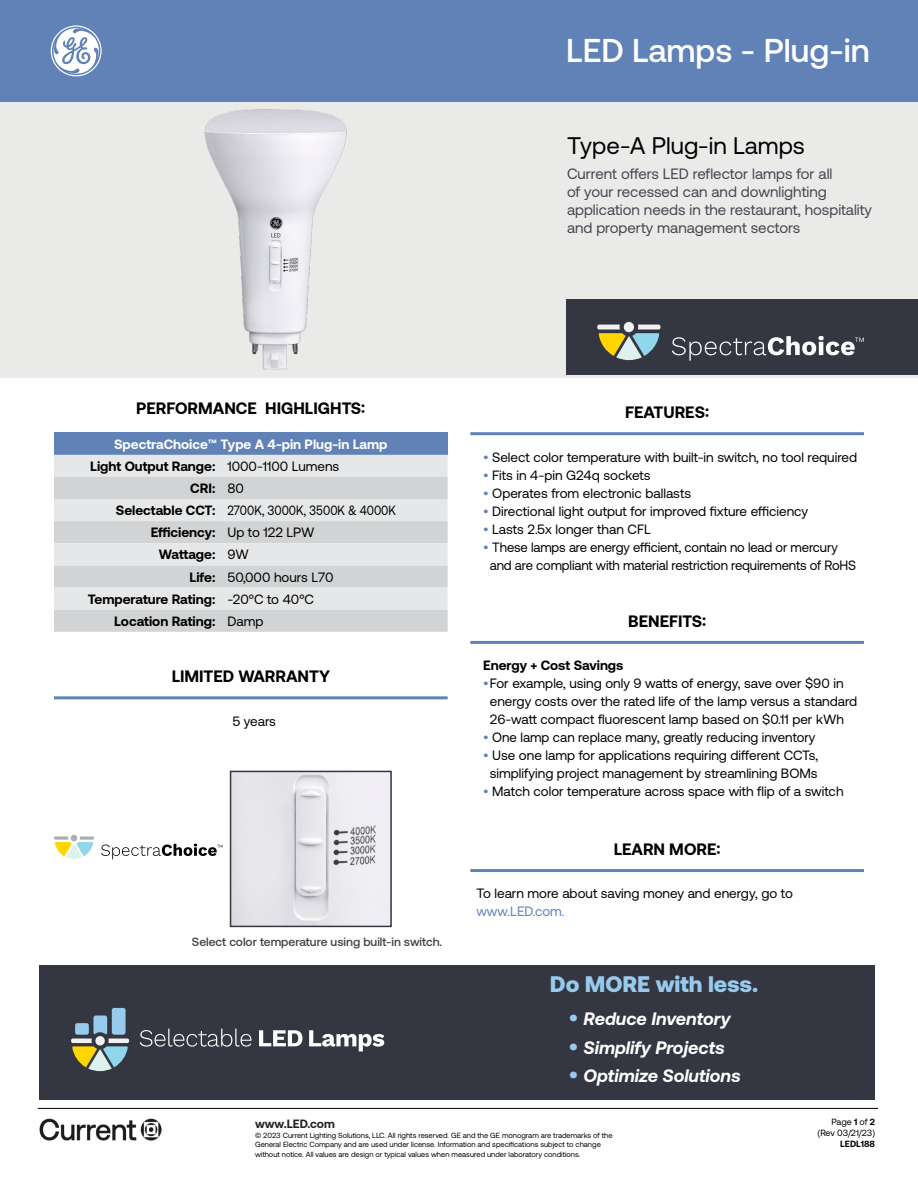
<style>
.page{position:relative;width:918px;height:1188px;background:#fff}
.page>*{position:absolute;margin:0;border:0;box-sizing:border-box;transform-origin:0 0}
.t1{font:500 33px "Aeonik";color:#fff}
.t2{font:24px "Aeonik";color:#000}
.t3{font:900 22.5px "Aeonik";color:#97caed}
.t4{font:italic 700 18px "Aeonik";color:#fff}
.t5{font:700 16.5px "Aeonik";color:#000}
.t6{font:15px/18px "Aeonik";color:#434750}
.t7{font:13.5px/18px "Aeonik";color:#000}
.t8{font:700 13.5px "Aeonik";color:#000}
.t9{font:13.5px/18px "Aeonik";color:#000;scale:.95 1}
.t10{font:13.5px "Aeonik";color:#000;scale:.86 1}
.t11{font:700 13.5px "Aeonik";color:#fff}
.t12{font:13.5px "Aeonik";color:#6082b7}
.t13{font:500 12px "Aeonik";color:#414042}
.t14{font:700 12px "Aeonik";letter-spacing:-.005em;color:#202322}
.t15{font:9px/10.8px "Aeonik";letter-spacing:-.005em;color:#000;text-align:right}
.t16{font:700 9px "Aeonik";color:#000}
.t17{font:7.5px/9.8px "Aeonik";color:#000}
.s1{font-weight:400}
.s2{font-weight:700}
.s3{color:#6082b7}
.s4{font-style:normal;font-size:21px;color:#97caed}
</style>
<div class="page">
<div style="left:0;top:0;width:918px;height:378px;background:#eaeae8"></div>
<div style="left:0;top:0;width:918px;height:102px;background:#6082b7"></div>
<svg style="left:51px;top:25px;width:51px;height:51px"></svg>
<hr style="left:38px;top:1108px;width:840px;height:1px;background:#000">
<img style="left:40px;top:1119px;width:122px;height:21px">
<div style="left:567px;top:299px;width:351px;height:76px;background:#343741"></div>
<svg style="left:672px;top:336px;width:192px;height:25px"></svg>
<div style="left:624px;top:322px;width:10px;height:10px;background:#f1f1f2;border-radius:50%"></div>
<svg style="left:597px;top:325px;width:64px;height:35px"></svg>
<img style="left:204px;top:109px;width:143px;height:261px">
<div style="left:40px;top:966px;width:835px;height:134px;background:#343741"></div>
<svg style="left:140px;top:1029px;width:111px;height:18px"></svg>
<svg style="left:259px;top:1030px;width:43px;height:16px"></svg>
<svg style="left:309px;top:1030px;width:75px;height:21px"></svg>
<div style="left:112px;top:1008px;width:14px;height:27px;background:#97caed;border-radius:2px"></div>
<svg style="left:71px;top:1016px;width:58px;height:55px"></svg>
<img style="left:233px;top:774px;width:156px;height:150px">
<div style="left:230px;top:771px;width:162px;height:156px;border:2px solid #343741"></div>
<svg style="left:101px;top:844px;width:121px;height:15px"></svg>
<svg style="left:54px;top:835px;width:40px;height:24px"></svg>
<hr style="left:470px;top:869px;width:394px;height:3px;background:#6082b7">
<hr style="left:54px;top:696px;width:394px;height:3px;background:#6082b7">
<div style="left:54px;top:432px;width:394px;height:23px;background:#6082b7"></div>
<svg style="left:54px;top:455px;width:394px;height:66px;background:#dee0e1"></svg>
<div style="left:54px;top:521px;width:394px;height:111px;background:#d1d3d4"></div>
<svg style="left:54px;top:543px;width:394px;height:67px;background:#dfe0e1"></svg>
<hr style="left:470px;top:432px;width:394px;height:3px;background:#6082b7">
<hr style="left:470px;top:641px;width:394px;height:3px;background:#6082b7">
<h1 class="t1" style="left:566px;top:32px;width:305px">LED Lamps - Plug-in</h1>
<h2 class="t2" style="left:567px;top:132px;width:239px">Type-A Plug-in Lamps</h2>
<p class="t6" style="left:567px;top:164px;width:307px">Current offers LED reflector lamps for all<br>of your recessed can and downlighting application needs in the restaurant, hospitality and property management sectors</p>
<p class="t5" style="left:136px;top:399px;width:231px">PERFORMANCE HIGHLIGHTS:</p>
<p class="t11" style="left:114px;top:436px;width:275px">SpectraChoice™ Type A 4-pin Plug-in Lamp</p>
<p class="t8" style="left:90px;top:458px;width:251px">Light Output Range: <span class="s1">1000-1100 Lumens</span></p>
<p class="t8" style="left:190px;top:481px;width:55px">CRI: <span class="s1">80</span></p>
<p class="t10" style="left:116px;top:503px;width:327px"><span class="s2">Selectable CCT:</span> 2700K, 3000K, 3500K &amp; 4000K</p>
<p class="t8" style="left:151px;top:525px;width:165px">Efficiency: <span class="s1">Up to 122 LPW</span></p>
<p class="t8" style="left:159px;top:547px;width:92px">Wattage: <span class="s1">9W</span></p>
<p class="t7" style="left:190px;top:568px;width:146px"><span class="s2">Life:</span> 50,000 hours L70</p>
<p class="t8" style="left:88px;top:591px;width:228px">Temperature Rating: <span class="s1">-20°C to 40°C</span></p>
<p class="t8" style="left:114px;top:613px;width:151px">Location Rating: <span class="s1">Damp</span></p>
<p class="t5" style="left:172px;top:667px;width:160px">LIMITED WARRANTY</p>
<p class="t7" style="left:232px;top:712px;width:45px">5 years</p>
<p class="t13" style="left:192px;top:935px;width:252px">Select color temperature using built-in switch.</p>
<p class="t5" style="left:625px;top:403px;width:85px">FEATURES:</p>
<p class="t7" style="left:483px;top:448px;width:375px"><span class="s3">•</span> Select color temperature with built-in switch, no tool required</p>
<p class="t7" style="left:483px;top:466px;width:169px"><span class="s3">•</span> Fits in 4-pin G24q sockets</p>
<p class="t7" style="left:483px;top:484px;width:209px"><span class="s3">•</span> Operates from electronic ballasts</p>
<p class="t7" style="left:483px;top:502px;width:327px"><span class="s3">•</span> Directional light output for improved fixture efficiency</p>
<p class="t7" style="left:483px;top:520px;width:169px"><span class="s3">•</span> Lasts 2.5x longer than CFL</p>
<p class="t9" style="left:490px;top:538px;width:387px;text-indent:-7px"><span class="s3">•</span> These lamps are energy efficient, contain no lead or mercury and are compliant with material restriction requirements of RoHS</p>
<p class="t5" style="left:628px;top:612px;width:80px">BENEFITS:</p>
<p class="t8" style="left:483px;top:658px;width:142px">Energy + Cost Savings</p>
<p class="t7" style="left:490px;top:675px;width:369px;text-indent:-7px"><span class="s3">•</span>For example, using only 9 watts of energy, save over $90 in energy costs over the rated life of the lamp versus a standard<br>26-watt compact fluorescent lamp based on $0.11 per kWh</p>
<p class="t7" style="left:483px;top:729px;width:334px"><span class="s3">•</span> One lamp can replace many, greatly reducing inventory</p>
<p class="t7" style="left:483px;top:747px;width:337px;text-align:center"><span class="s3">•</span> Use one lamp for applications requiring different CCTs, simplifying project management by streamlining BOMs</p>
<p class="t7" style="left:483px;top:783px;width:362px"><span class="s3">•</span> Match color temperature across space with flip of a switch</p>
<p class="t5" style="left:614px;top:840px;width:108px">LEARN MORE:</p>
<p class="t7" style="left:476px;top:885px;width:318px">To learn more about saving money and energy, go to</p>
<p class="t12" style="left:476px;top:904px;width:90px">www.LED.com.</p>
<h3 class="t3" style="left:550px;top:971px;width:210px">Do MORE with less.</h3>
<h3 class="t4" style="left:569px;top:1009px;width:163px"><span class="s4">•</span> Reduce Inventory</h3>
<h3 class="t4" style="left:569px;top:1037px;width:157px"><span class="s4">•</span> Simplify Projects</h3>
<h3 class="t4" style="left:569px;top:1066px;width:173px"><span class="s4">•</span> Optimize Solutions</h3>
<p class="t14" style="left:255px;top:1117px;width:81px">www.LED.com</p>
<p class="t17" style="left:255px;top:1130px;width:359px">© 2023 Current Lighting Solutions, LLC. All rights reserved. GE and the GE monogram are trademarks of the<br>General Electric Company and are used under license. Information and specifications subject to change without notice. All values are design or typical values when measured under laboratory conditions.</p>
<p class="t15" style="left:818px;top:1117px;width:59px">Page <span class="s2">1</span> of <span class="s2">2 </span>(Rev 03/21/23)</p>
<p class="t16" style="left:840px;top:1139px;width:36px">LEDL188</p>
</div>
